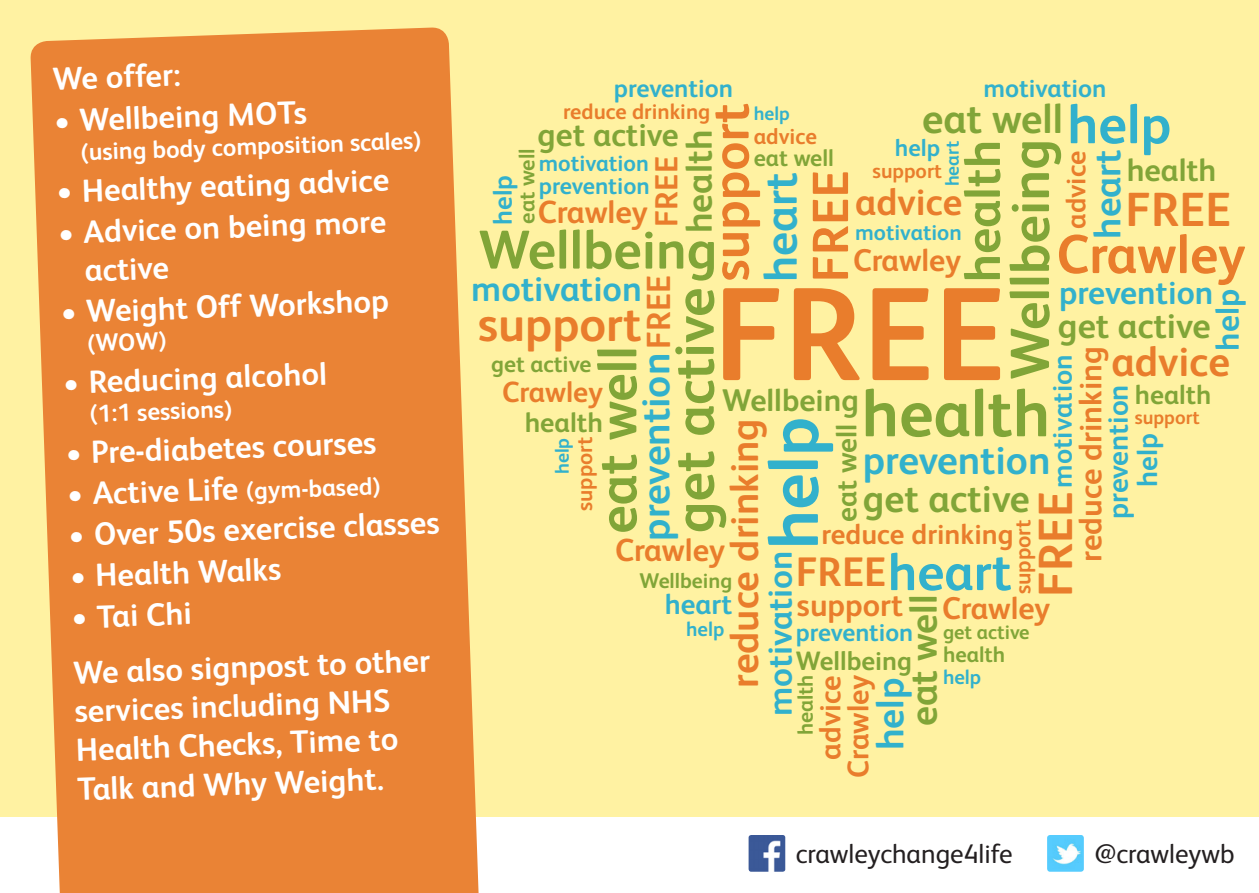
<style>
.page{position:relative;width:1259px;height:893px;background:#fff}
.page>*{position:absolute;margin:0;border:0;box-sizing:border-box;transform-origin:0 0}
.t1{font:700 132.9px "FS Albert";color:#e97d2c}
.t2{font:700 70.5px "FS Albert";color:#32b1cc}
.t3{font:700 66.9px "FS Albert";color:#81a538}
.t4{font:700 57px "FS Albert";color:#81a538}
.t5{font:700 55.2px "FS Albert";color:#81a538}
.t6{font:700 55.2px "FS Albert";color:#32b1cc}
.t7{font:700 54.9px "FS Albert";color:#81a538}
.t8{font:700 54.6px "FS Albert";color:#e97d2c}
.t9{font:700 53.1px "FS Albert";color:#e97d2c}
.t10{font:700 52.5px "FS Albert";color:#32b1cc}
.t11{font:700 51px "FS Albert";color:#e97d2c}
.t12{font:700 50.4px "FS Albert";color:#81a538}
.t13{font:700 48.6px "FS Albert";color:#e97d2c}
.t14{font:700 48px "FS Albert";color:#e97d2c}
.t15{font:700 46.5px "FS Albert";color:#32b1cc}
.t16{font:700 42px "FS Albert";color:#e97d2c}
.t17{font:700 41.4px "FS Albert";color:#81a538}
.t18{font:700 41.4px "FS Albert";color:#e97d2c}
.t19{font:700 40.2px "FS Albert";color:#32b1cc}
.t20{font:700 39.9px "FS Albert";color:#e97d2c}
.t21{font:700 38.7px "FS Albert";color:#81a538}
.t22{font:700 38.7px "FS Albert";color:#32b1cc}
.t23{font:700 37.8px "FS Albert";color:#e97d2c}
.t24{font:700 37.8px "FS Albert";color:#32b1cc}
.t25{font:700 36.6px "FS Albert";color:#81a538}
.t26{font:700 35.4px "FS Albert";color:#32b1cc}
.t27{font:700 35.4px "FS Albert";color:#81a538}
.t28{font:700 34.5px "FS Albert";color:#32b1cc}
.t29{font:700 33.6px "FS Albert";color:#e97d2c}
.t30{font:700 33px "FS Albert";color:#32b1cc}
.t31{font:700 32.7px "FS Albert";color:#81a538}
.t32{font:700 32.7px "FS Albert";color:#32b1cc}
.t33{font:700 32.1px/39px "FS Albert";color:#fff}
.t34{font:700 32.1px "FS Albert";color:#e97d2c}
.t35{font:700 31.8px "FS Albert";color:#e97d2c}
.t36{font:700 31.8px "FS Albert";color:#81a538}
.t37{font:700 31.5px "FS Albert";color:#e97d2c}
.t38{font:700 31.5px "FS Albert";color:#81a538}
.t39{font:700 30px "FS Albert";color:#e97d2c}
.t40{font:700 29.7px "FS Albert";color:#e97d2c}
.t41{font:700 29.1px "FS Albert";color:#e97d2c}
.t42{font:700 28.8px "FS Albert";color:#32b1cc}
.t43{font:700 28.8px "FS Albert";color:#81a538}
.t44{font:700 28.5px "FS Albert";color:#e97d2c}
.t45{font:700 28.5px "FS Albert";color:#32b1cc}
.t46{font:700 27.6px "FS Albert";color:#32b1cc}
.t47{font:700 27.6px "FS Albert";color:#81a538}
.t48{font:700 27.6px "FS Albert";color:#e97d2c}
.t49{font:27px "FS Albert";color:#231f20}
.t50{font:700 27px "FS Albert";color:#81a538}
.t51{font:700 26.7px "FS Albert";color:#81a538}
.t52{font:700 26.4px "FS Albert";color:#32b1cc}
.t53{font:700 25.5px "FS Albert";color:#32b1cc}
.t54{font:700 25.2px "FS Albert";color:#32b1cc}
.t55{font:700 24.6px "FS Albert";color:#fff}
.t56{font:700 24px "FS Albert";color:#32b1cc}
.t57{font:700 23.7px "FS Albert";color:#32b1cc}
.t58{font:700 23.7px "FS Albert";color:#81a538}
.t59{font:700 23.1px "FS Albert";color:#81a538}
.t60{font:700 22.8px "FS Albert";color:#32b1cc}
.t61{font:700 22.5px "FS Albert";color:#e97d2c}
.t62{font:700 22.2px "FS Albert";color:#32b1cc}
.t63{font:700 22.2px "FS Albert";color:#e97d2c}
.t64{font:700 22.2px "FS Albert";color:#81a538}
.t65{font:700 21.9px "FS Albert";color:#e97d2c}
.t66{font:700 21.9px "FS Albert";color:#81a538}
.t67{font:700 21.6px "FS Albert";color:#81a538}
.t68{font:700 21.3px "FS Albert";color:#81a538}
.t69{font:700 20.7px "FS Albert";color:#e97d2c}
.t70{font:700 20.4px "FS Albert";color:#32b1cc}
.t71{font:700 20.1px "FS Albert";color:#81a538}
.t72{font:700 19.5px "FS Albert";color:#32b1cc}
.t73{font:700 19.2px "FS Albert";color:#32b1cc}
.t74{font:700 19.2px "FS Albert";color:#e97d2c}
.s1{font-size:24.6px}
</style>
<div class="page">
<div style="left:0;top:0;width:1259px;height:816px;background:#fff2a2"></div>
<img style="left:1047px;top:835px;width:36px;height:37px">
<img style="left:748px;top:835px;width:37px;height:37px">
<svg style="left:30px;top:27px;width:449px;height:866px;background:#eb8b3d"></svg>
<p class="t33" style="left:52px;top:58px;width:130px;rotate:-2deg">We offer:</p>
<p class="t33" style="left:53px;top:100px;width:255px;rotate:-2deg">• Wellbeing MOTs</p>
<p class="t55" style="left:80px;top:135px;width:342px;rotate:-2deg">(using body composition scales)</p>
<p class="t33" style="left:56px;top:171px;width:334px;rotate:-2deg">• Healthy eating advice</p>
<p class="t33" style="left:83px;top:211px;width:304px;text-indent:-26px;rotate:-2deg">• Advice on being more active</p>
<p class="t33" style="left:60px;top:291px;width:330px;rotate:-2deg">• Weight Off Workshop</p>
<p class="t55" style="left:87px;top:327px;width:81px;rotate:-2deg">(WOW)</p>
<p class="t33" style="left:62px;top:362px;width:265px;rotate:-2deg">• Reducing alcohol</p>
<p class="t55" style="left:89px;top:397px;width:144px;rotate:-2deg">(1:1 sessions)</p>
<p class="t33" style="left:65px;top:432px;width:312px;rotate:-2deg">• Pre-diabetes courses</p>
<p class="t33" style="left:66px;top:473px;width:315px;rotate:-2deg">• Active Life <span class="s1">(gym-based)</span></p>
<p class="t33" style="left:68px;top:514px;width:373px;rotate:-2deg">• Over 50s exercise classes</p>
<p class="t33" style="left:69px;top:556px;width:213px;rotate:-2deg">• Health Walks</p>
<p class="t33" style="left:71px;top:597px;width:122px;rotate:-2deg">• Tai Chi</p>
<p class="t33" style="left:73px;top:652px;width:358px;rotate:-2deg">We also signpost to other services including NHS<br>Health Checks, Time to<br>Talk and Why Weight.</p>
<p class="t53" style="left:614px;top:71px;width:121px">prevention</p>
<p class="t53" style="left:983px;top:71px;width:125px">motivation</p>
<p class="t65" style="left:563px;top:96px;width:149px">reduce drinking</p>
<p class="t17" style="left:922px;top:91px;width:143px">eat well</p>
<p class="t6" style="left:1067px;top:87px;width:106px">help</p>
<p class="t9" style="left:694px;top:281px;width:180px;rotate:-90deg">support</p>
<p class="t73" style="left:753px;top:100px;width:38px">help</p>
<p class="t31" style="left:537px;top:113px;width:143px">get active</p>
<p class="t61" style="left:753px;top:121px;width:65px">advice</p>
<p class="t25" style="left:674px;top:233px;width:105px;rotate:-90deg">health</p>
<p class="t12" style="left:948px;top:282px;width:144px;rotate:-90deg">health</p>
<p class="t56" style="left:895px;top:132px;width:47px">help</p>
<p class="t73" style="left:939px;top:186px;width:47px;rotate:-90deg">heart</p>
<p class="t5" style="left:992px;top:380px;width:242px;rotate:-90deg">Wellbeing</p>
<p class="t58" style="left:753px;top:142px;width:82px">eat well</p>
<p class="t24" style="left:1081px;top:239px;width:91px;rotate:-90deg">heart</p>
<p class="t64" style="left:512px;top:224px;width:77px;rotate:-90deg">eat well</p>
<p class="t48" style="left:1057px;top:229px;width:80px;rotate:-90deg">advice</p>
<p class="t60" style="left:539px;top:147px;width:112px">motivation</p>
<p class="t57" style="left:539px;top:169px;width:113px">prevention</p>
<p class="t34" style="left:644px;top:227px;width:72px;rotate:-90deg">FREE</p>
<p class="t36" style="left:1126px;top:149px;width:91px">health</p>
<p class="t69" style="left:872px;top:157px;width:71px">support</p>
<p class="t11" style="left:796px;top:282px;width:114px;rotate:-90deg">FREE</p>
<p class="t15" style="left:749px;top:282px;width:112px;rotate:-90deg">heart</p>
<p class="t52" style="left:485px;top:225px;width:51px;rotate:-90deg">help</p>
<p class="t23" style="left:855px;top:176px;width:109px">advice</p>
<p class="t14" style="left:1125px;top:177px;width:107px">FREE</p>
<p class="t34" style="left:538px;top:190px;width:112px">Crawley</p>
<p class="t62" style="left:855px;top:217px;width:108px">motivation</p>
<p class="t7" style="left:479px;top:212px;width:240px">Wellbeing</p>
<p class="t4" style="left:655px;top:533px;width:247px;rotate:-90deg">get active</p>
<p class="t8" style="left:1056px;top:217px;width:191px">Crawley</p>
<p class="t37" style="left:853px;top:239px;width:110px">Crawley</p>
<p class="t29" style="left:636px;top:349px;width:75px;rotate:-90deg">FREE</p>
<p class="t26" style="left:471px;top:265px;width:172px">motivation</p>
<p class="t30" style="left:1059px;top:270px;width:156px">prevention</p>
<p class="t1" style="left:713px;top:244px;width:294px">FREE</p>
<p class="t32" style="left:1205px;top:351px;width:63px;rotate:-90deg">help</p>
<p class="t13" style="left:478px;top:291px;width:165px">support</p>
<p class="t27" style="left:1058px;top:302px;width:154px">get active</p>
<p class="t16" style="left:1111px;top:333px;width:120px">advice</p>
<p class="t35" style="left:1069px;top:562px;width:217px;rotate:-90deg">reduce drinking</p>
<p class="t5" style="left:580px;top:534px;width:189px;rotate:-90deg">eat well</p>
<p class="t19" style="left:628px;top:541px;width:189px;rotate:-90deg">prevention</p>
<p class="t46" style="left:1043px;top:488px;width:135px;rotate:-90deg">motivation</p>
<p class="t59" style="left:491px;top:348px;width:102px">get active</p>
<p class="t41" style="left:502px;top:372px;width:102px">Crawley</p>
<p class="t50" style="left:1135px;top:377px;width:78px">health</p>
<p class="t42" style="left:1098px;top:519px;width:136px;rotate:-90deg">prevention</p>
<p class="t38" style="left:722px;top:379px;width:138px">Wellbeing</p>
<p class="t3" style="left:861px;top:368px;width:190px">health</p>
<p class="t47" style="left:525px;top:404px;width:80px">health</p>
<p class="t74" style="left:1135px;top:405px;width:66px">support</p>
<p class="t2" style="left:746px;top:549px;width:134px;rotate:-90deg">help</p>
<p class="t20" style="left:717px;top:687px;width:271px;rotate:-90deg">reduce drinking</p>
<p class="t43" style="left:827px;top:522px;width:100px;rotate:-90deg">eat well</p>
<p class="t45" style="left:1128px;top:487px;width:55px;rotate:-90deg">help</p>
<p class="t72" style="left:549px;top:474px;width:38px;rotate:-90deg">help</p>
<p class="t63" style="left:569px;top:511px;width:76px;rotate:-90deg">support</p>
<p class="t19" style="left:863px;top:433px;width:189px">prevention</p>
<p class="t21" style="left:863px;top:472px;width:168px">get active</p>
<p class="t14" style="left:1023px;top:597px;width:107px;rotate:-90deg">FREE</p>
<p class="t61" style="left:1007px;top:594px;width:76px;rotate:-90deg">support</p>
<p class="t44" style="left:821px;top:515px;width:194px">reduce drinking</p>
<p class="t35" style="left:615px;top:529px;width:111px">Crawley</p>
<p class="t28" style="left:756px;top:716px;width:167px;rotate:-90deg">motivation</p>
<p class="t10" style="left:888px;top:536px;width:125px">heart</p>
<p class="t18" style="left:795px;top:544px;width:92px">FREE</p>
<p class="t68" style="left:639px;top:566px;width:94px">Wellbeing</p>
<p class="t45" style="left:665px;top:584px;width:69px">heart</p>
<p class="t35" style="left:797px;top:583px;width:108px">support</p>
<p class="t51" style="left:796px;top:643px;width:117px">Wellbeing</p>
<p class="t37" style="left:942px;top:586px;width:110px">Crawley</p>
<p class="t21" style="left:897px;top:726px;width:133px;rotate:-90deg">eat well</p>
<p class="t70" style="left:686px;top:615px;width:40px">help</p>
<p class="t54" style="left:796px;top:616px;width:119px">prevention</p>
<p class="t71" style="left:943px;top:618px;width:88px">get active</p>
<p class="t66" style="left:943px;top:640px;width:64px">health</p>
<p class="t70" style="left:943px;top:663px;width:40px">help</p>
<p class="t40" style="left:838px;top:778px;width:104px;rotate:-90deg">Crawley</p>
<p class="t22" style="left:864px;top:750px;width:74px;rotate:-90deg">help</p>
<p class="t67" style="left:790px;top:735px;width:62px;rotate:-90deg">health</p>
<p class="t39" style="left:810px;top:760px;width:86px;rotate:-90deg">advice</p>
<p class="t49" style="left:796px;top:835px;width:218px">crawleychange4life</p>
<p class="t49" style="left:1094px;top:835px;width:142px">@crawleywb</p>
</div>
